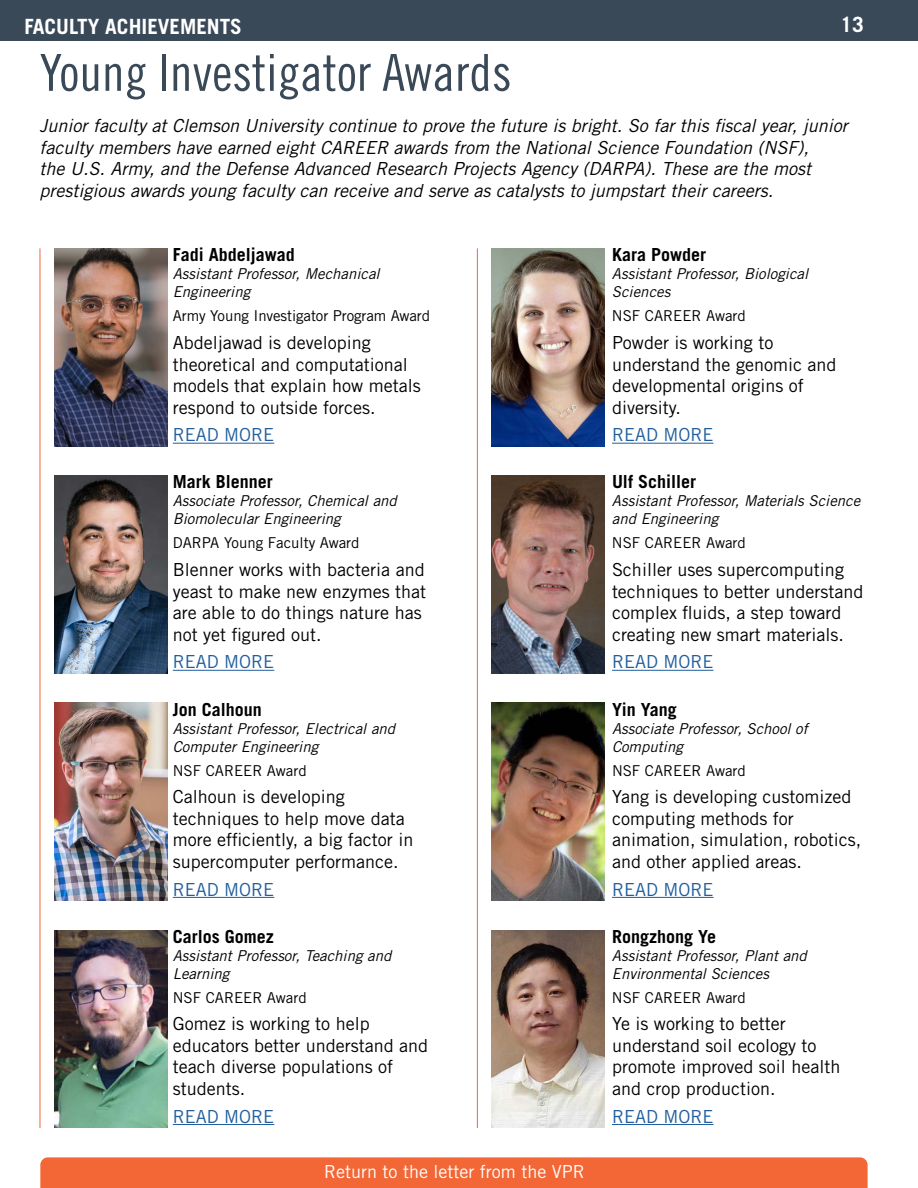
<style>
.page{position:relative;width:918px;height:1188px;background:#fff}
.page>*{position:absolute;margin:0;border:0;box-sizing:border-box;transform-origin:0 0}
.t1{font:51px "Trade Gothic LT Std Cn 18";color:#3a4958}
.t2{font:700 21px "Trade Gothic LT Std";color:#fff}
.t3{font:18px/21.6px "Trade Gothic LT Std";color:#000}
.t4{font:italic 18px/21.6px "Trade Gothic LT Std";color:#000}
.t5{font:700 18px "Trade Gothic LT Std";color:#000}
.t6{font:18px "Trade Gothic LT Std";color:#215e9e}
.t7{font:18px "Trade Gothic LT Std";color:#fff}
.t8{font:italic 15px/18px "Trade Gothic LT Std";color:#000}
.t9{font:15px "Trade Gothic LT Std";color:#000}
</style>
<div class="page">
<div style="left:0;top:0;width:918px;height:41px;background:#3a4958"></div>
<hr style="left:173px;top:443px;width:101px;height:1px;background:#215e9e">
<hr style="left:173px;top:670px;width:101px;height:1px;background:#215e9e">
<hr style="left:173px;top:897px;width:101px;height:1px;background:#215e9e">
<hr style="left:173px;top:1124px;width:101px;height:1px;background:#215e9e">
<img style="left:54px;top:248px;width:113px;height:198px">
<img style="left:54px;top:475px;width:113px;height:198px">
<img style="left:54px;top:703px;width:113px;height:198px">
<img style="left:54px;top:930px;width:113px;height:198px">
<div style="left:40px;top:1157px;width:828px;height:31px;background:#f26735"></div>
<hr style="left:612px;top:443px;width:102px;height:1px;background:#215e9e">
<hr style="left:612px;top:670px;width:102px;height:1px;background:#215e9e">
<hr style="left:612px;top:897px;width:102px;height:1px;background:#215e9e">
<hr style="left:612px;top:1124px;width:102px;height:1px;background:#215e9e">
<img style="left:491px;top:248px;width:114px;height:198px">
<img style="left:491px;top:475px;width:114px;height:198px">
<img style="left:491px;top:703px;width:114px;height:198px">
<img style="left:491px;top:930px;width:114px;height:198px">
<hr style="left:477px;top:248px;width:1px;height:880px;background:#f26735">
<hr style="left:40px;top:248px;width:1px;height:880px;background:#f26735">
<p class="t2" style="left:24px;top:14px;width:219px">FACULTY ACHIEVEMENTS</p>
<p class="t2" style="left:841px;top:12px;width:25px">13</p>
<h1 class="t1" style="left:40px;top:42px;width:474px">Young Investigator Awards</h1>
<p class="t4" style="left:40px;top:115px;width:810px">Junior faculty at Clemson University continue to prove the future is bright. So far this fiscal year, junior faculty members have earned eight CAREER awards from the National Science Foundation (NSF),<br>the U.S. Army, and the Defense Advanced Research Projects Agency (DARPA). These are the most prestigious awards young faculty can receive and serve as catalysts to jumpstart their careers.</p>
<p class="t5" style="left:173px;top:244px;width:124px">Fadi Abdeljawad</p>
<p class="t8" style="left:173px;top:265px;width:209px">Assistant Professor, Mechanical<br>Engineering</p>
<p class="t9" style="left:173px;top:307px;width:259px">Army Young Investigator Program Award</p>
<p class="t3" style="left:173px;top:332px;width:249px">Abdeljawad is developing theoretical and computational models that explain how metals respond to outside forces.</p>
<p class="t6" style="left:173px;top:424px;width:103px">READ MORE</p>
<p class="t5" style="left:173px;top:471px;width:102px">Mark Blenner</p>
<p class="t8" style="left:173px;top:492px;width:226px">Associate Professor, Chemical and<br>Biomolecular Engineering</p>
<p class="t9" style="left:173px;top:534px;width:188px">DARPA Young Faculty Award</p>
<p class="t3" style="left:173px;top:559px;width:255px">Blenner works with bacteria and yeast to make new enzymes that are able to do things nature has not yet figured out.</p>
<p class="t6" style="left:173px;top:651px;width:103px">READ MORE</p>
<p class="t5" style="left:173px;top:698px;width:91px">Jon Calhoun</p>
<p class="t8" style="left:173px;top:720px;width:224px">Assistant Professor, Electrical and<br>Computer Engineering</p>
<p class="t9" style="left:173px;top:761px;width:135px">NSF CAREER Award</p>
<p class="t3" style="left:173px;top:786px;width:242px">Calhoun is developing techniques to help move data more efficiently, a big factor in supercomputer performance.</p>
<p class="t6" style="left:173px;top:878px;width:103px">READ MORE</p>
<p class="t5" style="left:173px;top:925px;width:102px">Carlos Gomez</p>
<p class="t8" style="left:173px;top:947px;width:220px">Assistant Professor, Teaching and<br>Learning</p>
<p class="t9" style="left:173px;top:988px;width:135px">NSF CAREER Award</p>
<p class="t3" style="left:173px;top:1013px;width:257px">Gomez is working to help educators better understand and teach diverse populations of students.</p>
<p class="t6" style="left:173px;top:1105px;width:103px">READ MORE</p>
<p class="t7" style="left:324px;top:1161px;width:262px">Return to the letter from the VPR</p>
<p class="t5" style="left:612px;top:244px;width:96px">Kara Powder</p>
<p class="t8" style="left:612px;top:265px;width:198px">Assistant Professor, Biological<br>Sciences</p>
<p class="t9" style="left:612px;top:307px;width:135px">NSF CAREER Award</p>
<p class="t3" style="left:612px;top:332px;width:226px">Powder is working to understand the genomic and developmental origins of diversity.</p>
<p class="t6" style="left:612px;top:424px;width:103px">READ MORE</p>
<p class="t5" style="left:612px;top:471px;width:86px">Ulf Schiller</p>
<p class="t8" style="left:612px;top:492px;width:250px">Assistant Professor, Materials Science and Engineering</p>
<p class="t9" style="left:612px;top:534px;width:135px">NSF CAREER Award</p>
<p class="t3" style="left:612px;top:559px;width:253px">Schiller uses supercomputing techniques to better understand complex fluids, a step toward creating new smart materials.</p>
<p class="t6" style="left:612px;top:651px;width:103px">READ MORE</p>
<p class="t5" style="left:612px;top:698px;width:66px">Yin Yang</p>
<p class="t8" style="left:612px;top:720px;width:197px">Associate Professor, School of<br>Computing</p>
<p class="t9" style="left:612px;top:761px;width:135px">NSF CAREER Award</p>
<p class="t3" style="left:612px;top:786px;width:251px">Yang is developing customized computing methods for animation, simulation, robotics, and other applied areas.</p>
<p class="t6" style="left:612px;top:878px;width:103px">READ MORE</p>
<p class="t5" style="left:612px;top:925px;width:106px">Rongzhong Ye</p>
<p class="t8" style="left:612px;top:947px;width:196px">Assistant Professor, Plant and<br>Environmental Sciences</p>
<p class="t9" style="left:612px;top:988px;width:135px">NSF CAREER Award</p>
<p class="t3" style="left:612px;top:1013px;width:230px">Ye is working to better understand soil ecology to promote improved soil health and crop production.</p>
<p class="t6" style="left:612px;top:1105px;width:103px">READ MORE</p>
</div>
